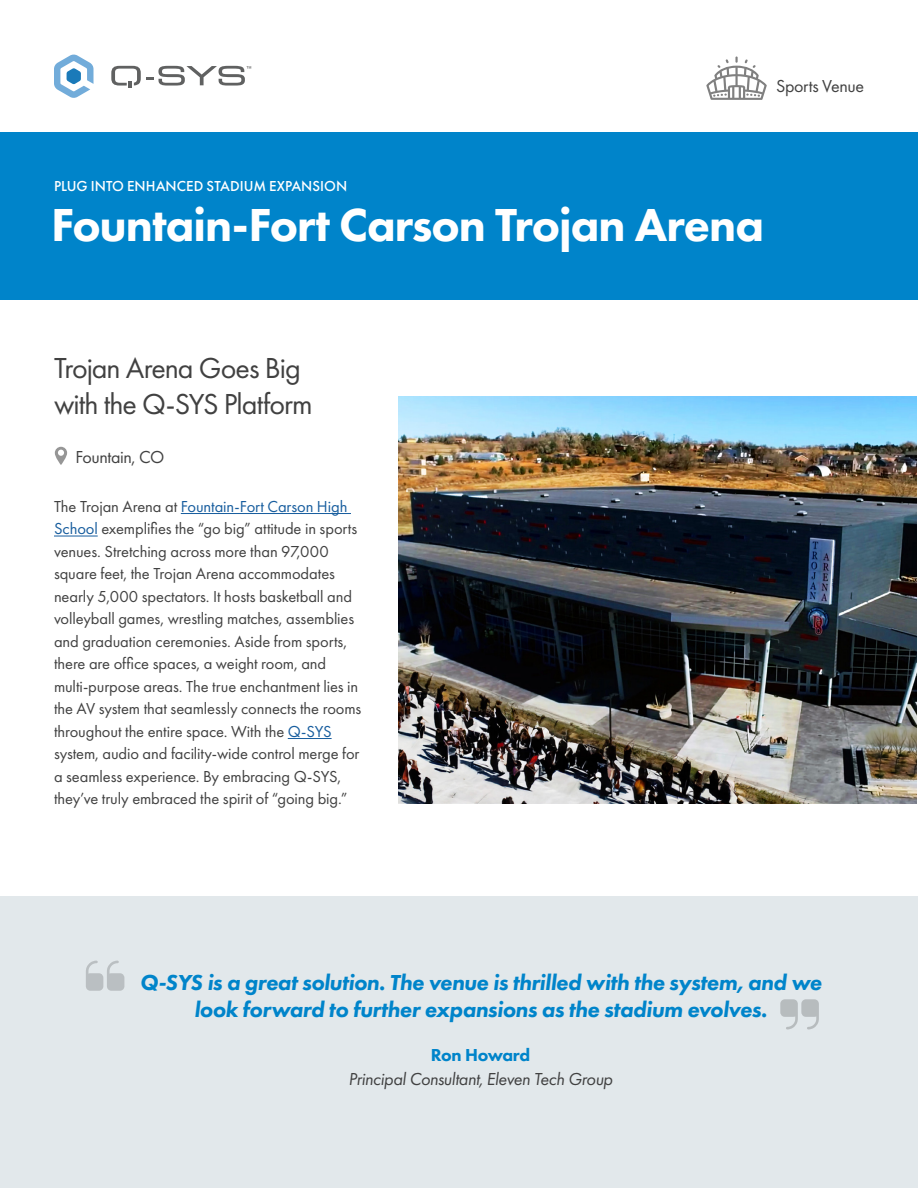
<style>
.page{position:relative;width:918px;height:1188px;background:#fff}
.page>*{position:absolute;margin:0;border:0;box-sizing:border-box;transform-origin:0 0}
.t1{font:800 48px "Futura PT";letter-spacing:-.025em;color:#fff}
.t2{font:30px/36px "Futura PT";letter-spacing:-.03em;color:#414141}
.t3{font:italic 800 22.5px/27px "Futura PT";letter-spacing:-.02em;color:#0084ca;text-align:center}
.t4{font:italic 18px/24px "Futura PT";letter-spacing:-.02em;color:#414141;text-align:center}
.t5{font:18px "Futura PT";letter-spacing:-.02em;color:#414141}
._2019_sub-header{font:16.5px/22.5px "Futura PT";letter-spacing:-.005em;color:#414141}
.t6{font:500 15px "Futura PT";letter-spacing:.005em;color:#fff}
.s1{color:#175d9e}
.s2{font-weight:800;font-style:normal;color:#0084ca}
</style>
<div class="page">
<div style="left:0;top:896px;width:918px;height:292px;background:#e2e8eb"></div>
<div style="left:0;top:132px;width:918px;height:168px;background:#0084ca"></div>
<svg style="left:86px;top:961px;width:38px;height:30px"></svg>
<svg style="left:780px;top:999px;width:39px;height:30px"></svg>
<hr style="left:181px;top:513px;width:170px;height:1px;background:#175d9e">
<hr style="left:54px;top:536px;width:44px;height:1px;background:#175d9e">
<hr style="left:288px;top:738px;width:44px;height:1px;background:#175d9e">
<svg style="left:55px;top:447px;width:12px;height:18px"></svg>
<svg style="left:58px;top:450px;width:6px;height:6px"></svg>
<img style="left:399px;top:397px;width:518px;height:407px">
<svg style="left:54px;top:54px;width:40px;height:44px"></svg>
<svg style="left:111px;top:66px;width:140px;height:22px"></svg>
<svg style="left:706px;top:57px;width:61px;height:43px"></svg>
<p class="t5" style="left:776px;top:75px;width:89px">Sports Venue</p>
<p class="t6" style="left:54px;top:177px;width:295px">PLUG INTO ENHANCED STADIUM EXPANSION</p>
<p class="t1" style="left:51px;top:195px;width:715px">Fountain-Fort Carson Trojan Arena</p>
<p class="t2" style="left:54px;top:350px;width:260px">Trojan Arena Goes Big with the Q-SYS Platform</p>
<p class="t5" style="left:75px;top:446px;width:91px">Fountain, CO</p>
<p class="_2019_sub-header" style="left:54px;top:495px;width:309px">The Trojan Arena at <span class="s1">Fountain-Fort Carson High School</span> exemplifies the “go big” attitude in sports venues. Stretching across more than 97,000 square feet, the Trojan Arena accommodates nearly 5,000 spectators. It hosts basketball and volleyball games, wrestling matches, assemblies and graduation ceremonies. Aside from sports, there are office spaces, a weight room, and multi-purpose areas. The true enchantment lies in the AV system that seamlessly connects the rooms throughout the entire space. With the <span class="s1">Q-SYS </span>system, audio and facility-wide control merge for a seamless experience. By embracing Q-SYS, they’ve truly embraced the spirit of “going big.”</p>
<p class="t3" style="left:140px;top:969px;width:683px">Q-SYS is a great solution. The venue is thrilled with the system, and we look forward to further expansions as the stadium evolves.</p>
<p class="t4" style="left:349px;top:1043px;width:266px"><span class="s2">Ron Howard<br></span>Principal Consultant, Eleven Tech Group</p>
</div>
